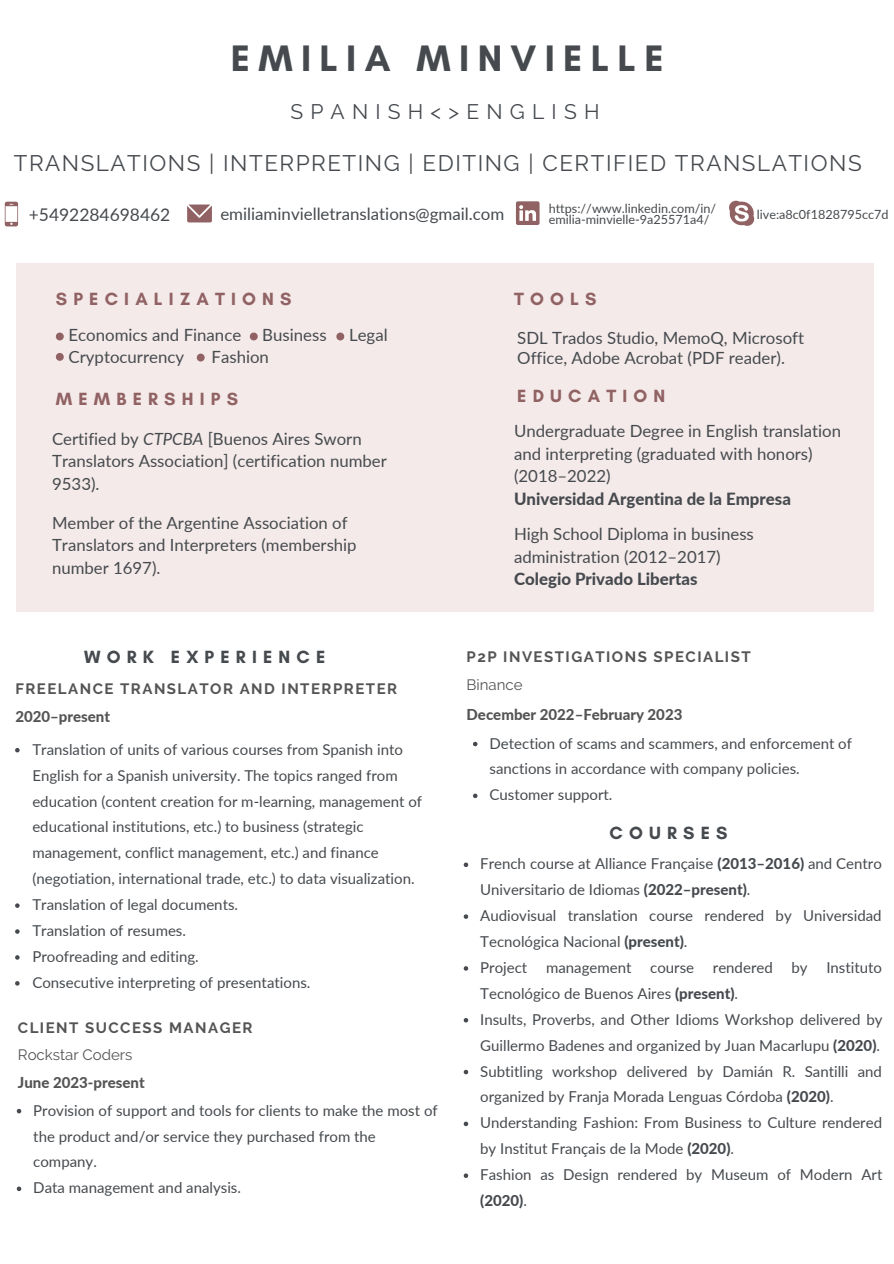
<style>
.page{position:relative;width:894px;height:1264px;background:#fff}
.page>*{position:absolute;margin:0;border:0;box-sizing:border-box;transform-origin:0 0}
.t1{font:700 37.5px "Glacial Indifference";letter-spacing:.22em;color:#464a4e}
.t2{font:22.5px "Raleway";letter-spacing:.07em;color:#464a4e}
.t3{font:21px "Raleway";letter-spacing:.345em;color:#464a4e}
.t4{font:700 18px "Glacial Indifference";letter-spacing:.345em;color:#916264}
.t5{font:700 18px "Glacial Indifference";letter-spacing:.345em;color:#464a4e}
.t6{font:17.4px "Lato";color:#464a4e}
.t7{font:16.95px "Lato";color:#464a4e}
.t8{font:16.8px/22.5px "Lato";color:#464a4e}
.t9{font:800 16.8px "Lato";color:#464a4e}
.t10{font:15px/26px "Lato";color:#464a4e}
.t11{font:700 15px "Raleway";letter-spacing:.1em;color:#545454}
.t12{font:800 15px "Lato";color:#545454}
.t13{font:15px "Raleway";color:#545454}
.t14{font:12.6px/11.6px "Lato";color:#464a4e}
.s1{font-style:italic}
.s2{font-weight:800}
</style>
<div class="page">
<div style="left:16px;top:263px;width:857px;height:348px;background:#f4eae9"></div>
<svg style="left:187px;top:204px;width:25px;height:18px"></svg>
<svg style="left:516px;top:201px;width:23px;height:24px"></svg>
<svg style="left:5px;top:202px;width:13px;height:24px"></svg>
<svg style="left:56px;top:332px;width:8px;height:8px"></svg>
<svg style="left:250px;top:332px;width:7px;height:8px"></svg>
<svg style="left:336px;top:332px;width:8px;height:8px"></svg>
<svg style="left:56px;top:353px;width:8px;height:8px"></svg>
<svg style="left:197px;top:353px;width:7px;height:8px"></svg>
<svg style="left:729px;top:200px;width:26px;height:26px"></svg>
<svg style="left:15px;top:748px;width:5px;height:4px"></svg>
<svg style="left:15px;top:903px;width:5px;height:4px"></svg>
<svg style="left:15px;top:929px;width:5px;height:4px"></svg>
<svg style="left:15px;top:955px;width:5px;height:4px"></svg>
<svg style="left:15px;top:981px;width:5px;height:4px"></svg>
<svg style="left:473px;top:741px;width:4px;height:5px"></svg>
<svg style="left:473px;top:793px;width:4px;height:5px"></svg>
<svg style="left:463px;top:862px;width:5px;height:5px"></svg>
<svg style="left:463px;top:914px;width:5px;height:4px"></svg>
<svg style="left:463px;top:966px;width:5px;height:4px"></svg>
<svg style="left:463px;top:1018px;width:5px;height:4px"></svg>
<svg style="left:463px;top:1069px;width:5px;height:5px"></svg>
<svg style="left:463px;top:1121px;width:5px;height:5px"></svg>
<svg style="left:463px;top:1173px;width:5px;height:4px"></svg>
<svg style="left:17px;top:1108px;width:4px;height:5px"></svg>
<svg style="left:17px;top:1186px;width:4px;height:5px"></svg>
<p class="t1" style="left:231px;top:35px;width:434px">EMILIA MINVIELLE</p>
<p class="t3" style="left:290px;top:100px;width:310px">SPANISH&lt;&gt;ENGLISH</p>
<p class="t2" style="left:14px;top:150px;width:849px">TRANSLATIONS | INTERPRETING | EDITING | CERTIFIED TRANSLATIONS</p>
<p class="t6" style="left:29px;top:204px;width:143px">+5492284698462</p>
<p class="t14" style="left:548px;top:202px;width:169px">https://www.linkedin.com/in/ emilia-minvielle-9a25571a4/</p>
<p class="t7" style="left:220px;top:203px;width:285px">emiliaminvielletranslations@gmail.com</p>
<p class="t4" style="left:56px;top:288px;width:237px">SPECIALIZATIONS</p>
<p class="t4" style="left:514px;top:288px;width:84px">TOOLS</p>
<p class="t14" style="left:756px;top:208px;width:133px">live:a8c0f1828795cc7d</p>
<p class="t8" style="left:69px;top:324px;width:174px">Economics and Finance</p>
<p class="t8" style="left:517px;top:327px;width:288px;line-height:20.2px">SDL Trados Studio, MemoQ, Microsoft<br>Office, Adobe Acrobat (PDF reader).</p>
<p class="t8" style="left:349px;top:324px;width:40px">Legal</p>
<p class="t8" style="left:262px;top:324px;width:66px">Business</p>
<p class="t8" style="left:211px;top:345px;width:59px">Fashion</p>
<p class="t8" style="left:69px;top:345px;width:117px">Cryptocurrency</p>
<p class="t4" style="left:56px;top:388px;width:184px">MEMBERSHIPS</p>
<p class="t4" style="left:517px;top:384px;width:150px">EDUCATION</p>
<p class="t8" style="left:52px;top:427px;width:336px">Certified by <span class="s1">CTPCBA</span> [Buenos Aires Sworn<br>Translators Association] (certification number<br>9533).</p>
<p class="t8" style="left:52px;top:511px;width:306px">Member of the Argentine Association of<br>Translators and Interpreters (membership number 1697).</p>
<p class="t5" style="left:84px;top:646px;width:243px">WORK EXPERIENCE</p>
<p class="t11" style="left:15px;top:679px;width:383px">FREELANCE TRANSLATOR AND INTERPRETER</p>
<p class="t8" style="left:514px;top:419px;width:328px">Undergraduate Degree in English translation and interpreting (graduated with honors) (2018–2022)</p>
<p class="t9" style="left:514px;top:488px;width:278px">Universidad Argentina de la Empresa</p>
<p class="t8" style="left:514px;top:522px;width:241px">High School Diploma in business administration (2012–2017)</p>
<p class="t9" style="left:514px;top:568px;width:185px">Colegio Privado Libertas</p>
<p class="t11" style="left:466px;top:648px;width:285px">P2P INVESTIGATIONS SPECIALIST</p>
<p class="t13" style="left:466px;top:676px;width:57px">Binance</p>
<p class="t12" style="left:15px;top:706px;width:96px">2020–present</p>
<p class="t12" style="left:466px;top:705px;width:217px">December 2022–February 2023</p>
<p class="t10" style="left:32px;top:736px;width:391px">Translation of units of various courses from Spanish into English for a Spanish university. The topics ranged from education (content creation for m-learning, management of educational institutions, etc.) to business (strategic management, conflict management, etc.) and finance (negotiation, international trade, etc.) to data visualization.</p>
<p class="t10" style="left:32px;top:891px;width:207px">Translation of legal documents.</p>
<p class="t10" style="left:32px;top:917px;width:155px">Translation of resumes.</p>
<p class="t10" style="left:32px;top:943px;width:168px">Proofreading and editing.</p>
<p class="t10" style="left:32px;top:969px;width:279px">Consecutive interpreting of presentations.</p>
<p class="t11" style="left:18px;top:1018px;width:236px">CLIENT SUCCESS MANAGER</p>
<p class="t13" style="left:18px;top:1045px;width:116px">Rockstar Coders</p>
<p class="t12" style="left:18px;top:1073px;width:128px">June 2023-present</p>
<p class="t10" style="left:33px;top:1096px;width:406px">Provision of support and tools for clients to make the most of the product and/or service they purchased from the company.</p>
<p class="t10" style="left:33px;top:1174px;width:209px">Data management and analysis.</p>
<p class="t10" style="left:489px;top:729px;width:364px">Detection of scams and scammers, and enforcement of sanctions in accordance with company policies.</p>
<p class="t10" style="left:489px;top:781px;width:124px">Customer support.</p>
<p class="t5" style="left:609px;top:822px;width:119px">COURSES</p>
<p class="t10" style="left:480px;top:850px;width:403px">French course at Alliance Française <span class="s2">(2013–2016)</span> and Centro<br>Universitario de Idiomas <span class="s2">(2022–present)</span>.</p>
<p class="t10" style="left:480px;top:902px;width:403px">Audiovisual translation course rendered by Universidad<br>Tecnológica Nacional <span class="s2">(present)</span>.</p>
<p class="t10" style="left:480px;top:954px;width:403px">Project management course rendered by Instituto<br>Tecnológico de Buenos Aires <span class="s2">(present)</span>.</p>
<p class="t10" style="left:480px;top:1005px;width:404px">Insults, Proverbs, and Other Idioms Workshop delivered by<br>Guillermo Badenes and organized by Juan Macarlupu <span class="s2">(2020)</span>.</p>
<p class="t10" style="left:480px;top:1057px;width:403px">Subtitling workshop delivered by Damián R. Santilli and organized by Franja Morada Lenguas Córdoba <span class="s2">(2020)</span>.</p>
<p class="t10" style="left:480px;top:1109px;width:403px">Understanding Fashion: From Business to Culture rendered by Institut Français de la Mode <span class="s2">(2020)</span>.</p>
<p class="t10" style="left:480px;top:1161px;width:403px">Fashion as Design rendered by Museum of Modern Art <span class="s2">(2020)</span>.</p>
</div>
